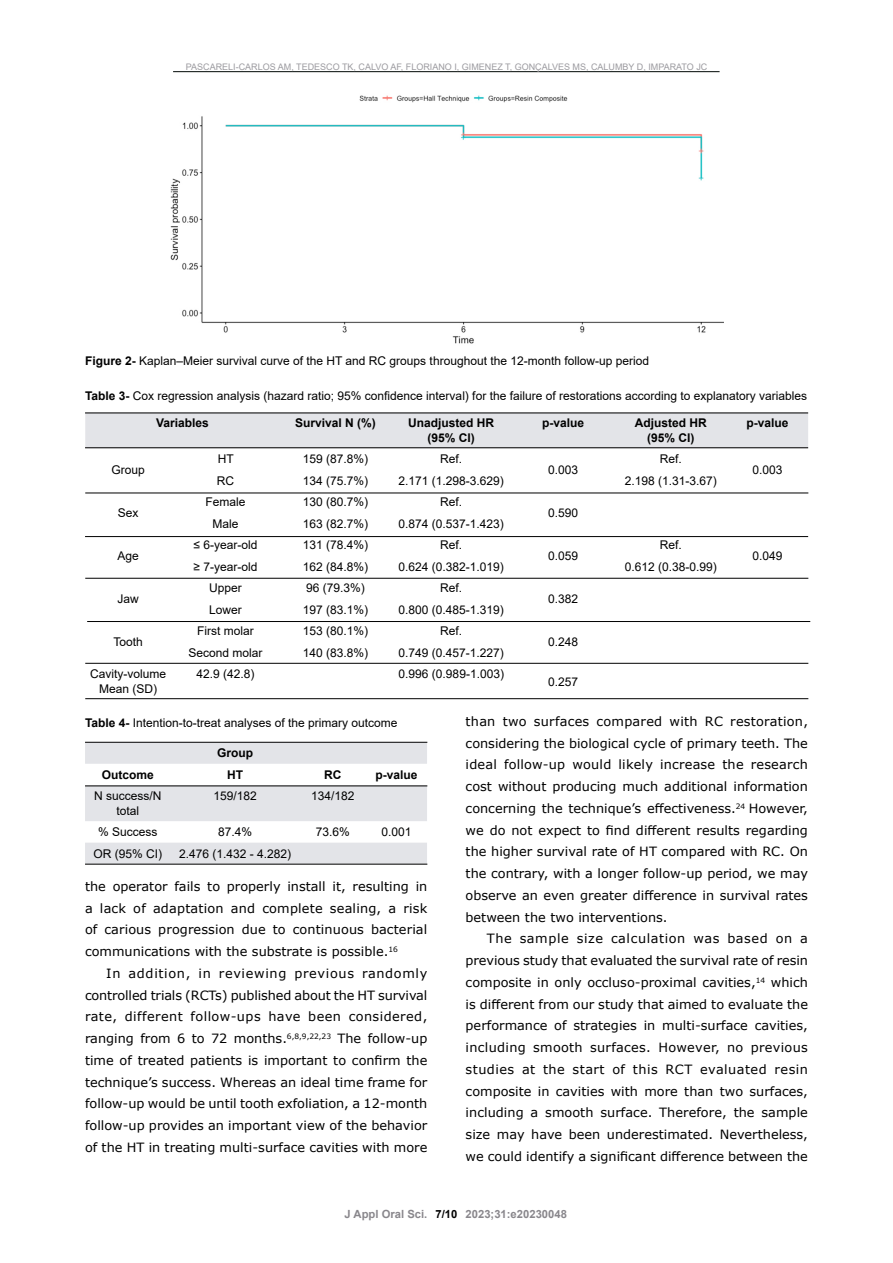
<style>
.page{position:relative;width:893px;height:1263px;background:#fff}
.page>*{position:absolute;margin:0;border:0;box-sizing:border-box;transform-origin:0 0}
.t1{font:12.75px/21.8px "Verdana";color:#000;text-align:justify}
.t2{font:12px/14.4px "Arial";color:#000;text-align:center}
.t3{font:700 12px/14.4px "Arial";color:#000;text-align:center}
.t4{font:700 11.25px "Arial";color:#89878c}
.t5{font:9px "Arial";color:#9c9ba0}
.s1{font-weight:700}
.s2{color:#000}
</style>
<div class="page">
<hr style="left:173px;top:71px;width:547px;height:1px;background:#000805">
<img style="left:170px;top:95px;width:554px;height:249px">
<svg style="left:85px;top:743px;width:342px;height:121px"></svg>
<hr style="left:85px;top:742px;width:342px;height:1px;background:#000">
<hr style="left:85px;top:785px;width:342px;height:1px;background:#000">
<hr style="left:85px;top:864px;width:342px;height:1px;background:#000">
<div style="left:85px;top:412px;width:723px;height:35px;background:#e3e4e8"></div>
<hr style="left:85px;top:413px;width:723px;height:1px;background:#000">
<hr style="left:85px;top:447px;width:723px;height:1px;background:#000">
<hr style="left:85px;top:493px;width:723px;height:1px;background:#000">
<hr style="left:85px;top:536px;width:723px;height:1px;background:#000">
<hr style="left:85px;top:578px;width:723px;height:1px;background:#000">
<hr style="left:87px;top:621px;width:723px;height:1px;background:#000">
<hr style="left:85px;top:663px;width:723px;height:1px;background:#000">
<hr style="left:85px;top:698px;width:723px;height:1px;background:#000">
<p class="t5" style="left:186px;top:60px;width:523px">PASCARELI-CARLOS AM, TEDESCO TK, CALVO AF, FLORIANO I, GIMENEZ T, GONÇALVES MS, CALUMBY D, IMPARATO JC</p>
<p class="t2" style="left:85px;top:354px;width:566px"><span class="s1">Figure 2-</span> Kaplan‒Meier survival curve of the HT and RC groups throughout the 12-month follow-up period</p>
<p class="t2" style="left:85px;top:388px;width:724px"><span class="s1">Table 3-</span> Cox regression analysis (hazard ratio; 95% confidence interval) for the failure of restorations according to explanatory variables</p>
<p class="t3" style="left:156px;top:416px;width:54px">Variables</p>
<p class="t3" style="left:295px;top:416px;width:82px">Survival N (%)</p>
<p class="t3" style="left:408px;top:416px;width:88px">Unadjusted HR (95% CI)</p>
<p class="t3" style="left:542px;top:416px;width:44px">p-value</p>
<p class="t3" style="left:635px;top:416px;width:73px">Adjusted HR (95% CI)</p>
<p class="t3" style="left:747px;top:416px;width:44px">p-value</p>
<p class="t2" style="left:112px;top:463px;width:35px">Group</p>
<p class="t2" style="left:218px;top:452px;width:17px">HT</p>
<p class="t2" style="left:303px;top:452px;width:67px">159 (87.8%)</p>
<p class="t2" style="left:440px;top:452px;width:24px">Ref.</p>
<p class="t2" style="left:660px;top:452px;width:24px">Ref.</p>
<p class="t2" style="left:548px;top:463px;width:32px">0.003</p>
<p class="t2" style="left:217px;top:473px;width:19px">RC</p>
<p class="t2" style="left:303px;top:473px;width:67px">134 (75.7%)</p>
<p class="t2" style="left:399px;top:473px;width:107px">2.171 (1.298-3.629)</p>
<p class="t2" style="left:625px;top:473px;width:94px">2.198 (1.31-3.67)</p>
<p class="t2" style="left:753px;top:463px;width:32px">0.003</p>
<p class="t2" style="left:118px;top:506px;width:22px">Sex</p>
<p class="t2" style="left:206px;top:495px;width:42px">Female</p>
<p class="t2" style="left:303px;top:495px;width:67px">130 (80.7%)</p>
<p class="t2" style="left:440px;top:495px;width:24px">Ref.</p>
<p class="t2" style="left:213px;top:516px;width:28px">Male</p>
<p class="t2" style="left:303px;top:516px;width:67px">163 (82.7%)</p>
<p class="t2" style="left:399px;top:516px;width:107px">0.874 (0.537-1.423)</p>
<p class="t2" style="left:548px;top:506px;width:32px">0.590</p>
<p class="t2" style="left:118px;top:549px;width:23px">Age</p>
<p class="t2" style="left:194px;top:538px;width:65px">≤ 6-year-old</p>
<p class="t2" style="left:303px;top:538px;width:67px">131 (78.4%)</p>
<p class="t2" style="left:440px;top:538px;width:24px">Ref.</p>
<p class="t2" style="left:660px;top:538px;width:24px">Ref.</p>
<p class="t2" style="left:548px;top:549px;width:32px">0.059</p>
<p class="t2" style="left:194px;top:559px;width:65px">≥ 7-year-old</p>
<p class="t2" style="left:303px;top:559px;width:67px">162 (84.8%)</p>
<p class="t2" style="left:399px;top:559px;width:107px">0.624 (0.382-1.019)</p>
<p class="t2" style="left:625px;top:559px;width:94px">0.612 (0.38-0.99)</p>
<p class="t2" style="left:752px;top:549px;width:32px">0.049</p>
<p class="t2" style="left:118px;top:592px;width:23px">Jaw</p>
<p class="t2" style="left:209px;top:581px;width:34px">Upper</p>
<p class="t2" style="left:306px;top:581px;width:60px">96 (79.3%)</p>
<p class="t2" style="left:440px;top:581px;width:24px">Ref.</p>
<p class="t2" style="left:209px;top:602px;width:34px">Lower</p>
<p class="t2" style="left:303px;top:602px;width:67px">197 (83.1%)</p>
<p class="t2" style="left:399px;top:602px;width:107px">0.800 (0.485-1.319)</p>
<p class="t2" style="left:548px;top:592px;width:32px">0.382</p>
<p class="t2" style="left:114px;top:635px;width:31px">Tooth</p>
<p class="t2" style="left:197px;top:624px;width:58px">First molar</p>
<p class="t2" style="left:303px;top:624px;width:67px">153 (80.1%)</p>
<p class="t2" style="left:440px;top:624px;width:24px">Ref.</p>
<p class="t2" style="left:189px;top:645px;width:76px">Second molar</p>
<p class="t2" style="left:303px;top:645px;width:67px">140 (83.8%)</p>
<p class="t2" style="left:399px;top:645px;width:107px">0.749 (0.457-1.227)</p>
<p class="t2" style="left:548px;top:635px;width:32px">0.248</p>
<p class="t2" style="left:90px;top:667px;width:78px">Cavity-volume<br>Mean (SD)</p>
<p class="t2" style="left:197px;top:667px;width:60px">42.9 (42.8)</p>
<p class="t2" style="left:399px;top:667px;width:107px">0.996 (0.989-1.003)</p>
<p class="t2" style="left:548px;top:674px;width:32px">0.257</p>
<p class="t2" style="left:85px;top:715px;width:314px"><span class="s1">Table 4-</span> Intention-to-treat analyses of the primary outcome</p>
<p class="t3" style="left:217px;top:746px;width:37px">Group</p>
<p class="t3" style="left:102px;top:768px;width:54px">Outcome</p>
<p class="t3" style="left:227px;top:768px;width:17px">HT</p>
<p class="t3" style="left:324px;top:768px;width:19px">RC</p>
<p class="t3" style="left:375px;top:768px;width:44px">p-value</p>
<p class="t2" style="left:94px;top:789px;width:69px">N success/N total</p>
<p class="t2" style="left:213px;top:789px;width:45px">159/182</p>
<p class="t2" style="left:311px;top:789px;width:45px">134/182</p>
<p class="t2" style="left:98px;top:825px;width:61px">% Success</p>
<p class="t2" style="left:218px;top:825px;width:36px">87.4%</p>
<p class="t2" style="left:316px;top:825px;width:36px">73.6%</p>
<p class="t2" style="left:381px;top:825px;width:32px">0.001</p>
<p class="t2" style="left:93px;top:846px;width:70px">OR (95% CI)</p>
<p class="t2" style="left:179px;top:846px;width:114px">2.476 (1.432 - 4.282)</p>
<p class="t1" style="left:85px;top:875px;width:344px">the operator fails to properly install it, resulting in a lack of adaptation and complete sealing, a risk of carious progression due to continuous bacterial communications with the substrate is possible.<sup>16</sup></p>
<p class="t1" style="left:85px;top:962px;width:344px;text-indent:21px">In addition, in reviewing previous randomly controlled trials (RCTs) published about the HT survival rate, different follow-ups have been considered, ranging from 6 to 72 months.<sup>6,8,9,22,23</sup> The follow-up time of treated patients is important to confirm the technique’s success. Whereas an ideal time frame for follow-up would be until tooth exfoliation, a 12-month follow-up provides an important view of the behavior of the HT in treating multi-surface cavities with more</p>
<p class="t1" style="left:466px;top:710px;width:344px">than two surfaces compared with RC restoration, considering the biological cycle of primary teeth. The ideal follow-up would likely increase the research cost without producing much additional information concerning the technique’s effectiveness.<sup>24</sup> However, we do not expect to find different results regarding the higher survival rate of HT compared with RC. On the contrary, with a longer follow-up period, we may observe an even greater difference in survival rates between the two interventions.</p>
<p class="t1" style="left:466px;top:928px;width:344px;text-indent:21px">The sample size calculation was based on a previous study that evaluated the survival rate of resin composite in only occluso-proximal cavities,<sup>14</sup> which is different from our study that aimed to evaluate the performance of strategies in multi-surface cavities, including smooth surfaces. However, no previous studies at the start of this RCT evaluated resin composite in cavities with more than two surfaces, including a smooth surface. Therefore, the sample size may have been underestimated. Nevertheless, we could identify a significant difference between the</p>
<p class="t4" style="left:345px;top:1206px;width:224px">J Appl Oral Sci. <span class="s2">7/10</span> 2023;31:e20230048</p>
</div>
